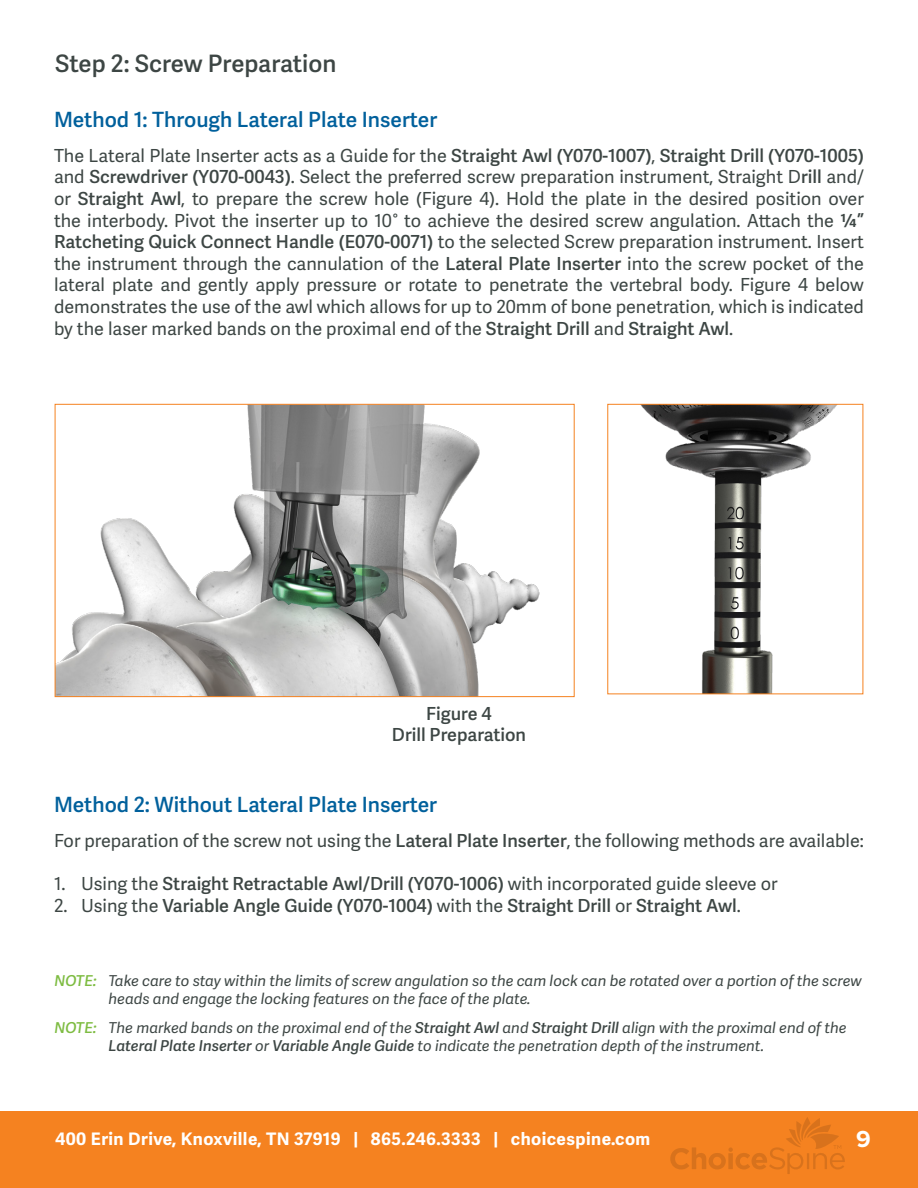
<style>
.page{position:relative;width:918px;height:1188px;background:#fff}
.page>*{position:absolute;margin:0;border:0;box-sizing:border-box;transform-origin:0 0}
.t1{font:600 24px "Adelle Sans";color:#3d4644}
.t2{font:700 24px "Proxima Nova";color:#fff}
.t3{font:600 21px "Adelle Sans";color:#00609c}
.t4{font:18px/21.6px "Adelle Sans";color:#3d4644;text-align:justify}
.t5{font:600 18px/21.6px "Adelle Sans";color:#3d4644;text-align:center}
.t6{font:700 17.25px "Adelle Sans";letter-spacing:.025em;color:#fff}
.t7{font:italic 15px/18px "Adelle Sans";color:#3d4644}
.s1{font-weight:600}
.s2{font-weight:400}
.s3{font-weight:600;color:#7ebc42}
</style>
<div class="page">
<div style="left:0;top:1111px;width:918px;height:77px;background:#f58220"></div>
<svg style="left:670px;top:1117px;width:175px;height:57px"></svg>
<img style="left:57px;top:406px;width:483px;height:289px">
<div style="left:55px;top:404px;width:519px;height:293px;border:1px solid #f58220"></div>
<img style="left:641px;top:406px;width:195px;height:286px">
<h1 class="t1" style="left:55px;top:50px;width:283px">Step 2: Screw Preparation</h1>
<p class="t3" style="left:54px;top:107px;width:385px">Method 1: Through Lateral Plate Inserter</p>
<p class="t4" style="left:54px;top:145px;width:812px">The Lateral Plate Inserter acts as a Guide for the <span class="s1">Straight Awl (Y070-1007)</span>, <span class="s1">Straight Drill (Y070-1005) </span>and <span class="s1">Screwdriver (Y070-0043)</span>. Select the preferred screw preparation instrument, Straight D<span class="s1">rill</span> and/ or <span class="s1">Straight Awl</span>, to prepare the screw hole (Figure 4). Hold the plate in the desired position over the interbody. Pivot the inserter up to 10° to achieve the desired screw angulation. Attach the <span class="s1">¼” Ratcheting Quick Connect Handle (E070-0071)</span> to the selected Screw preparation instrument. Insert the instrument through the cannulation of the <span class="s1">Lateral Plate Inserter</span> into the screw pocket of the lateral plate and gently apply pressure or rotate to penetrate the vertebral body. Figure 4 below demonstrates the use of the awl which allows for up to 20mm of bone penetration, which is indicated by the laser marked bands on the proximal end of the <span class="s1">Straight Drill</span> and <span class="s1">Straight Awl</span>.</p>
<p class="t5" style="left:392px;top:703px;width:136px">Figure 4<br>Drill Preparation</p>
<p class="t3" style="left:54px;top:792px;width:385px">Method 2: Without Lateral Plate Inserter</p>
<p class="t4" style="left:54px;top:830px;width:811px">For preparation of the screw not using the <span class="s1">Lateral Plate Inserter</span>, the following methods are available:</p>
<p class="t4" style="left:54px;top:873px;width:725px">1. Using the <span class="s1">Straight Retractable Awl/Drill (Y070-1006)</span> with incorporated guide sleeve or</p>
<p class="t5" style="left:54px;top:895px;width:688px"><span class="s2">2. Using the</span> Variable Angle Guide (Y070-1004) <span class="s2">with the</span> Straight Drill <span class="s2">or</span> Straight Awl<span class="s2">.</span></p>
<p class="t7" style="left:109px;top:972px;width:755px;text-indent:-54px"><span class="s3">NOTE:</span> Take care to stay within the limits of screw angulation so the cam lock can be rotated over a portion of the screw heads and engage the locking features on the face of the plate.</p>
<p class="t7" style="left:109px;top:1020px;width:740px;text-indent:-54px"><span class="s3">NOTE:</span> The marked bands on the proximal end of the <span class="s1">Straight Awl</span> and <span class="s1">Straight Drill</span> align with the proximal end of the<br><span class="s1">Lateral Plate Inserter</span> or <span class="s1">Variable Angle Guide</span> to indicate the penetration depth of the instrument.</p>
<p class="t6" style="left:55px;top:1129px;width:597px">400 Erin Drive, Knoxville, TN 37919 | 865.246.3333 | choicespine.com</p>
<h1 class="t2" style="left:856px;top:1121px;width:16px">9</h1>
</div>
